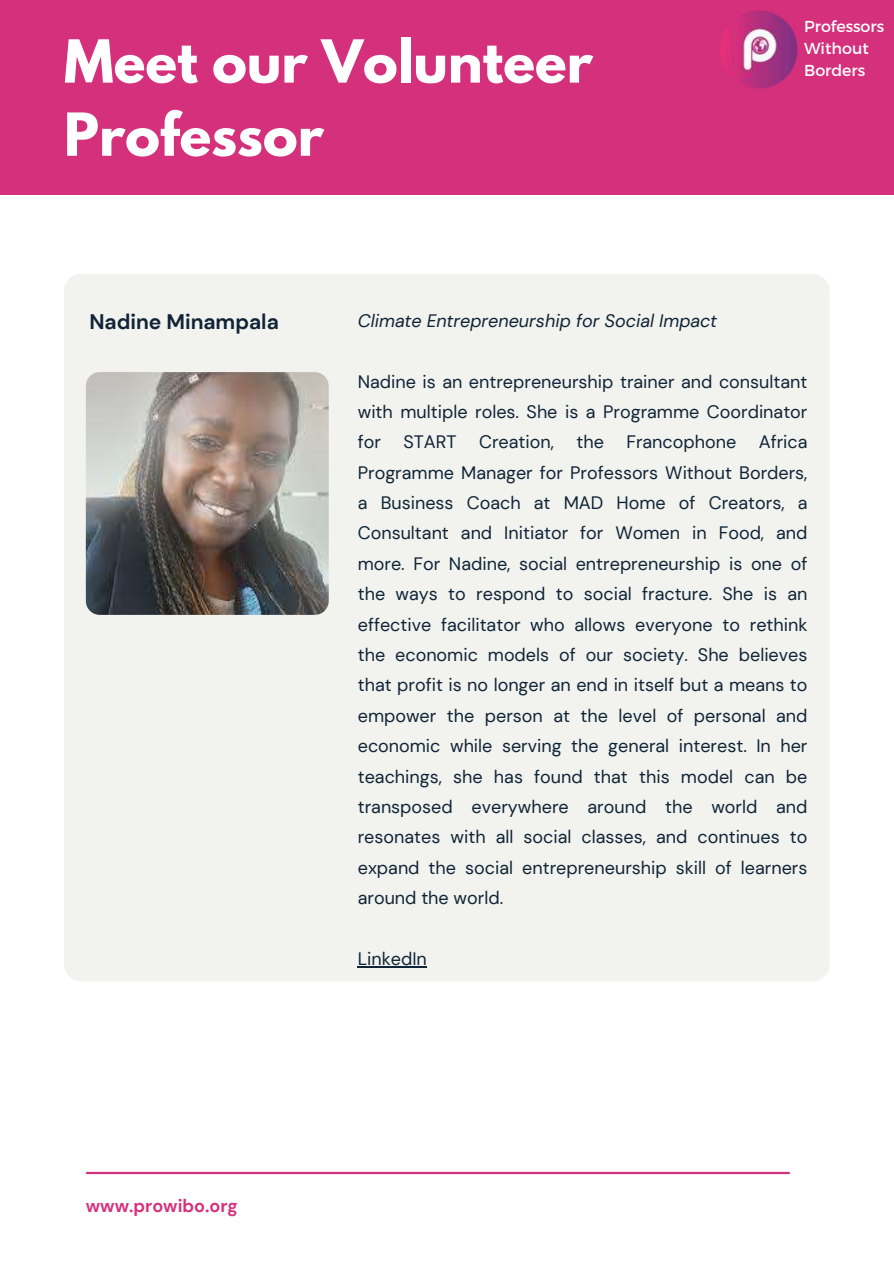
<style>
.page{position:relative;width:894px;height:1264px;background:#fff}
.page>*{position:absolute;margin:0;border:0;box-sizing:border-box;transform-origin:0 0}
.t1{font:700 52.5px/73.2px "League Spartan";color:#fff}
.t2{font:700 21px "DM Sans";color:#102437}
.t3{font:18px/30.3px "DM Sans";color:#102437;text-align:justify}
.t4{font:italic 18px "DM Sans";color:#102437}
.t5{font:700 18px "DM Sans";color:#d5307c}
.t6{font:15.9px/21.9px "Montserrat";color:#fff}
</style>
<div class="page">
<div style="left:0;top:0;width:893px;height:194px;background:#d5307c"></div>
<img style="left:720px;top:11px;width:77px;height:77px">
<hr style="left:87px;top:1171px;width:701px;height:3px;background:#d5307c">
<div style="left:64px;top:274px;width:765px;height:707px;background:#f2f3ee;border-radius:17px"></div>
<img style="left:86px;top:372px;width:242px;height:243px;border-radius:14px">
<hr style="left:357px;top:966px;width:70px;height:1px;background:#102437">
<h1 class="t1" style="left:64px;top:32px;width:530px">Meet our Volunteer<br>Professor</h1>
<p class="t2" style="left:89px;top:308px;width:191px">Nadine Minampala</p>
<p class="t4" style="left:357px;top:309px;width:361px">Climate Entrepreneurship for Social Impact</p>
<p class="t6" style="left:803px;top:14px;width:82px">Professors<br>Without<br>Borders</p>
<p class="t3" style="left:357px;top:366px;width:451px">Nadine is an entrepreneurship trainer and consultant with multiple roles. She is a Programme Coordinator for START Creation, the Francophone Africa Programme Manager for Professors Without Borders, a Business Coach at MAD Home of Creators, a Consultant and Initiator for Women in Food, and more. For Nadine, social entrepreneurship is one of the ways to respond to social fracture. She is an effective facilitator who allows everyone to rethink the economic models of our society. She believes that profit is no longer an end in itself but a means to empower the person at the level of personal and economic while serving the general interest. In her teachings, she has found that this model can be transposed everywhere around the world and resonates with all social classes, and continues to expand the social entrepreneurship skill of learners around the world.</p>
<p class="t5" style="left:86px;top:1194px;width:153px">www.prowibo.org</p>
<p class="t3" style="left:357px;top:943px;width:71px">LinkedIn</p>
</div>
